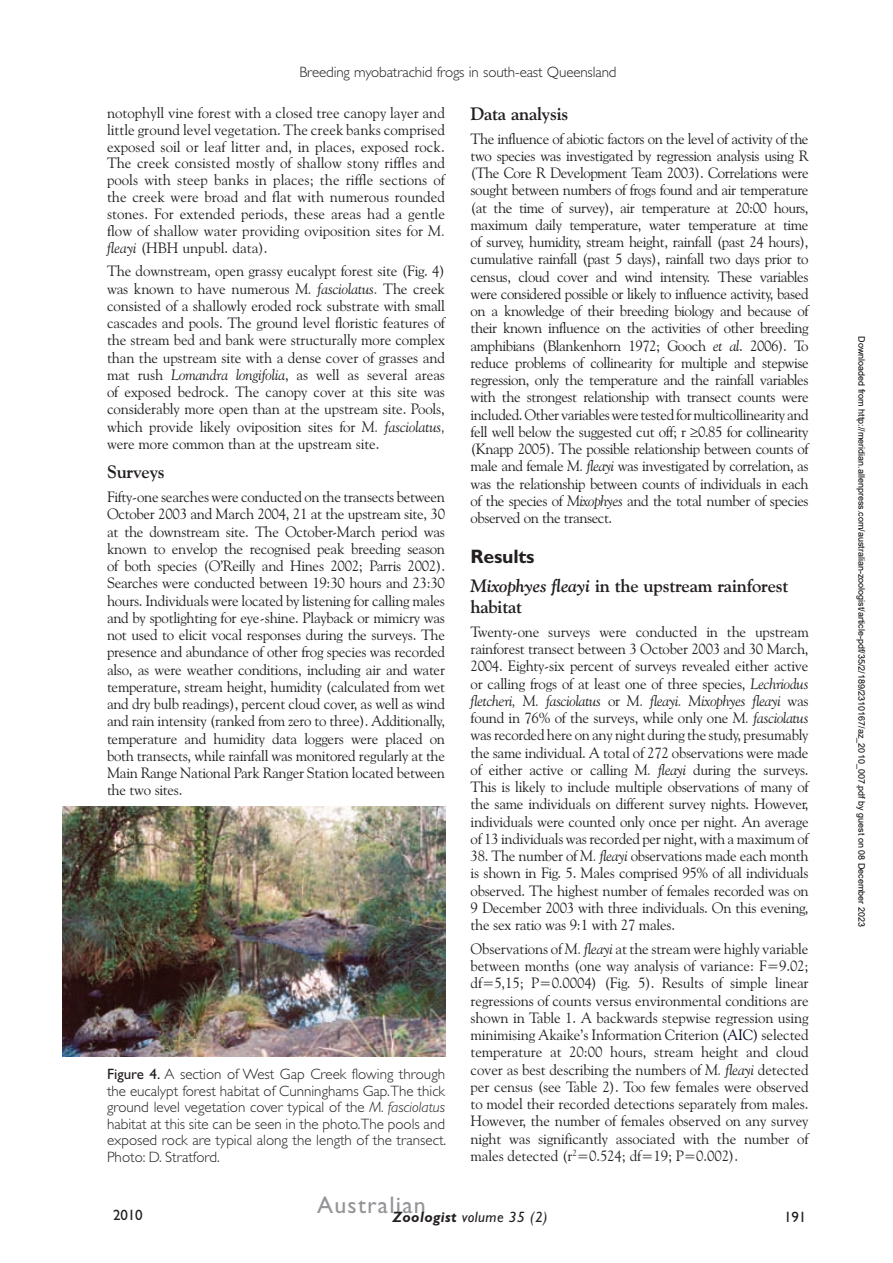
<style>
.page{position:relative;width:893px;height:1263px;background:#fff}
.page>*{position:absolute;margin:0;border:0;box-sizing:border-box;transform-origin:0 0}
.t1{font:24px "Gill Sans";letter-spacing:.05em;color:#939598}
.Heading{font:700 19.5px "Gill Sans";letter-spacing:-.01em;color:#231f20}
.Sub_Head{font:700 18px/21px "Goudy Old Style BT";letter-spacing:-.01em;color:#231f20}
.t2{font:15px/17.2px "Goudy Old Style BT";letter-spacing:-.02em;color:#231f20;text-align:justify}
.Tables___Figs{font:300 15px/16.5px "Gill Sans";color:#231f20;text-align:justify}
.Main_title{font:300 15px "Gill Sans";letter-spacing:-.01em;color:#231f20}
.t3{font:italic 15px "Gill Sans";letter-spacing:.025em;color:#231f20}
.t4{font:15px "Gill Sans";letter-spacing:-.01em;color:#231f20}
.t5{font:9px "Arial";color:#000}
.s1{font-style:italic}
.s2{font-weight:400}
.s3{color:#000025}
.s4{font-weight:700}
</style>
<div class="page">
<img style="left:62px;top:806px;width:383px;height:251px">
<p class="Main_title" style="left:299px;top:63px;width:319px">Breeding myobatrachid frogs in south-east Queensland</p>
<p class="t2" style="left:107px;top:104px;width:340px;line-height:16.8px">notophyll vine forest with a closed tree canopy layer and little ground level vegetation. The creek banks comprised exposed soil or leaf litter and, in places, exposed rock.<br>The creek consisted mostly of shallow stony riffles and pools with steep banks in places; the riffle sections of the creek were broad and flat with numerous rounded stones. For extended periods, these areas had a gentle flow of shallow water providing oviposition sites for <span class="s1">M. fleayi</span> (HBH unpubl. data).</p>
<p class="t2" style="left:107px;top:262px;width:340px">The downstream, open grassy eucalypt forest site (Fig. 4) was known to have numerous <span class="s1">M. fasciolatus.</span> The creek consisted of a shallowly eroded rock substrate with small cascades and pools. The ground level floristic features of the stream bed and bank were structurally more complex than the upstream site with a dense cover of grasses and mat rush <span class="s1">Lomandra longifolia</span>, as well as several areas of exposed bedrock. The canopy cover at this site was considerably more open than at the upstream site. Pools, which provide likely oviposition sites for <span class="s1">M. fasciolatus, </span>were more common than at the upstream site.</p>
<p class="Sub_Head" style="left:107px;top:461px;width:59px">Surveys</p>
<p class="t2" style="left:107px;top:488px;width:340px">Fifty-one searches were conducted on the transects between October 2003 and March 2004, 21 at the upstream site, 30 at the downstream site. The October-March period was known to envelop the recognised peak breeding season of both species (O’Reilly and Hines 2002; Parris 2002).<br>Searches were conducted between 19:30 hours and 23:30 hours. Individuals were located by listening for calling males and by spotlighting for eye-shine. Playback or mimicry was not used to elicit vocal responses during the surveys. The presence and abundance of other frog species was recorded also, as were weather conditions, including air and water temperature, stream height, humidity (calculated from wet and dry bulb readings), percent cloud cover, as well as wind and rain intensity (ranked from zero to three). Additionally, temperature and humidity data loggers were placed on both transects, while rainfall was monitored regularly at the Main Range National Park Ranger Station located between the two sites.</p>
<p class="Tables___Figs" style="left:107px;top:1066px;width:341px"><span class="s2">Figure 4.</span> A section of West Gap Creek flowing through the eucalypt forest habitat of Cunninghams Gap.The thick ground level vegetation cover typical of the <span class="s1">M. fasciolatus </span>habitat at this site can be seen in the photo.The pools and exposed rock are typical along the length of the transect.<br>Photo: D. Stratford.</p>
<p class="Sub_Head" style="left:471px;top:103px;width:99px">Data analysis</p>
<p class="t2" style="left:471px;top:130px;width:340px">The influence of abiotic factors on the level of activity of the two species was investigated by regression analysis using R (The Core R Development Team 2003). Correlations were sought between numbers of frogs found and air temperature (at the time of survey), air temperature at 20:00 hours, maximum daily temperature, water temperature at time of survey, humidity, stream height, rainfall (past 24 hours), cumulative rainfall (past 5 days), rainfall two days prior to census, cloud cover and wind intensity. These variables were considered possible or likely to influence activity, based on a knowledge of their breeding biology and because of their known influence on the activities of other breeding amphibians (Blankenhorn 1972; Gooch <span class="s1">et al</span>. 2006). To reduce problems of collinearity for multiple and stepwise regression, only the temperature and the rainfall variables with the strongest relationship with transect counts were included. Other variables were tested for multicollinearity and fell well below the suggested cut off; r ≥0.85 for collinearity (Knapp 2005). The possible relationship between counts of male and female <span class="s1">M. fleayi</span> was investigated by correlation, as was the relationship between counts of individuals in each of the species of <span class="s1">Mixophyes</span> and the total number of species observed on the transect.</p>
<p class="Heading" style="left:471px;top:545px;width:66px">Results</p>
<p class="Sub_Head" style="left:471px;top:575px;width:319px"><span class="s1">Mixophyes fleayi</span> in the upstream rainforest habitat</p>
<p class="t2" style="left:471px;top:623px;width:340px">Twenty-one surveys were conducted in the upstream rainforest transect between 3 October 2003 and 30 March, 2004. Eighty-six percent of surveys revealed either active or calling frogs of at least one of three species, <span class="s1">Lechriodus fletcheri, M. fasciolatus</span> or <span class="s1">M. fleayi. Mixophyes fleayi</span> was found in 76% of the surveys, while only one <span class="s1">M. fasciolatus </span>was recorded here on any night during the study, presumably the same individual. A total of 272 observations were made of either active or calling <span class="s1">M. fleayi</span> during the surveys.<br>This is likely to include multiple observations of many of the same individuals on different survey nights. However, individuals were counted only once per night. An average of 13 individuals was recorded per night, with a maximum of</p>
<p class="t2" style="left:471px;top:847px;width:340px">38. The number of <span class="s1">M. fleayi</span> observations made each month is shown in Fig. 5. Males comprised 95% of all individuals observed. The highest number of females recorded was on 9 December 2003 with three individuals. On this evening, the sex ratio was 9:1 with 27 males.</p>
<p class="t2" style="left:471px;top:940px;width:340px">Observations of <span class="s1">M. fleayi</span> at the stream were highly variable between months (one way analysis of variance: F=9.02; df=5,15; P=0.0004) (Fig. 5). Results of simple linear regressions of counts versus environmental conditions are shown in Table 1. A backwards stepwise regression using minimising Akaike’s Information Criterion <span class="s3">(AIC)</span> selected temperature at 20:00 hours, stream height and cloud cover as best describing the numbers of <span class="s1">M. fleayi</span> detected per census (see Table 2). Too few females were observed to model their recorded detections separately from males.<br>However, the number of females observed on any survey night was significantly associated with the number of males detected (r<sup>2</sup>=0.524; df=19; P=0.002).</p>
<h1 class="t1" style="left:317px;top:1191px;width:110px">Australian</h1>
<p class="t3" style="left:393px;top:1208px;width:157px"><span class="s4">Zoologist</span> volume 35 (2)</p>
<p class="t4" style="left:113px;top:1206px;width:31px">2010</p>
<p class="t4" style="left:784px;top:1208px;width:24px">191</p>
<p class="t5" style="left:865px;top:336px;width:592px;rotate:90deg">Downloaded from http://meridian.allenpress.com/australian-zoologist/article-pdf/35/2/189/2310167/az_2010_007.pdf by guest on 08 December 2023</p>
</div>
